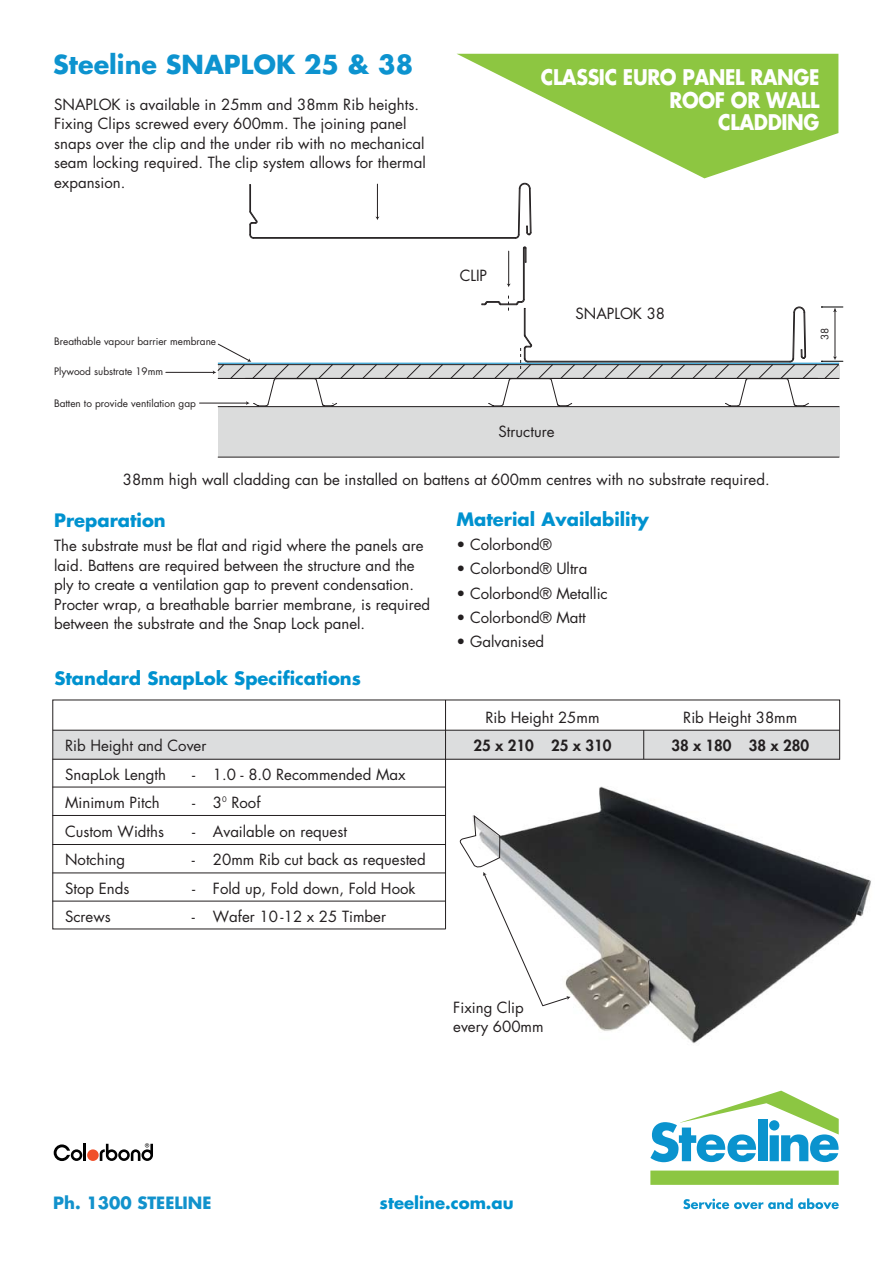
<style>
.page{position:relative;width:893px;height:1263px;background:#fff}
.page>*{position:absolute;margin:0;border:0;box-sizing:border-box;transform-origin:0 0}
.t1{font:700 25.5px "Futura";color:#0d93cf}
.t2{font:700 21px/22.5px "Futura";letter-spacing:-.02em;color:#fff;text-align:right;scale:.9 1}
.t3{font:700 18px "Futura";color:#0092cf}
.t4{font:700 16.5px "Futura";color:#1292cc}
.t5{font:700 16.5px "Futura";color:#0092cf}
.t6{font:15px/19.5px "Futura";color:#231f20}
.t7{font:800 15px "Futura";color:#231f20}
.t8{font:10.05px "Futura";color:#231f20}
</style>
<div class="page">
<svg style="left:457px;top:54px;width:381px;height:124px;fill:#8dc641"></svg>
<div style="left:650px;top:1170px;width:189px;height:15px;background:#8cc642"></div>
<svg style="left:650px;top:1091px;width:189px;height:71px"></svg>
<svg style="left:683px;top:1198px;width:156px;height:11px"></svg>
<svg style="left:54px;top:1144px;width:28px;height:17px"></svg>
<hr style="left:83px;top:1144px;width:3px;height:17px;background:#010101">
<div style="left:87px;top:1149px;width:12px;height:12px;background:#f0502a;border-radius:50%"></div>
<svg style="left:100px;top:1143px;width:53px;height:18px"></svg>
<svg style="left:52px;top:699px;width:788px;height:231px"></svg>
<hr style="left:53px;top:730px;width:787px;height:1px;background:#231f20">
<hr style="left:445px;top:700px;width:1px;height:229px;background:#231f20">
<svg style="left:643px;top:730px;width:1px;height:29px"></svg>
<hr style="left:52px;top:759px;width:788px;height:1px;background:#231f20">
<hr style="left:52px;top:787px;width:394px;height:1px;background:#231f20">
<hr style="left:52px;top:815px;width:394px;height:1px;background:#231f20">
<hr style="left:52px;top:844px;width:394px;height:1px;background:#231f20">
<hr style="left:52px;top:872px;width:394px;height:1px;background:#231f20">
<hr style="left:52px;top:901px;width:394px;height:1px;background:#231f20">
<div style="left:218px;top:407px;width:621px;height:50px;background:#dbdcdc"></div>
<div style="left:218px;top:365px;width:621px;height:13px;background:#dbdcdc"></div>
<hr style="left:218px;top:364px;width:621px;height:1px;background:#231f20">
<hr style="left:245px;top:378px;width:573px;height:1px;background:#231f20">
<hr style="left:218px;top:457px;width:621px;height:1px;background:#231f20">
<svg style="left:362px;top:364px;width:15px;height:14px"></svg>
<svg style="left:384px;top:364px;width:15px;height:14px"></svg>
<svg style="left:406px;top:364px;width:15px;height:14px"></svg>
<svg style="left:428px;top:364px;width:15px;height:14px"></svg>
<svg style="left:450px;top:364px;width:15px;height:14px"></svg>
<svg style="left:582px;top:364px;width:15px;height:14px"></svg>
<svg style="left:604px;top:364px;width:15px;height:14px"></svg>
<svg style="left:626px;top:364px;width:15px;height:14px"></svg>
<svg style="left:648px;top:364px;width:15px;height:14px"></svg>
<svg style="left:670px;top:364px;width:15px;height:14px"></svg>
<svg style="left:692px;top:364px;width:15px;height:14px"></svg>
<svg style="left:758px;top:364px;width:15px;height:14px"></svg>
<hr style="left:218px;top:406px;width:621px;height:1px;background:#231f20">
<hr style="left:218px;top:363px;width:621px;height:1px;background:#1292cc">
<hr style="left:377px;top:184px;width:1px;height:34px;background:#231f20">
<hr style="left:508px;top:251px;width:1px;height:34px;background:#231f20">
<svg style="left:296px;top:364px;width:59px;height:42px"></svg>
<svg style="left:538px;top:364px;width:37px;height:42px"></svg>
<svg style="left:714px;top:364px;width:37px;height:43px"></svg>
<hr style="left:528px;top:361px;width:262px;height:1px;background:#231f20">
<hr style="left:528px;top:362px;width:262px;height:1px;background:#231f20">
<hr style="left:524px;top:248px;width:1px;height:51px;background:#231f20">
<hr style="left:523px;top:248px;width:1px;height:51px;background:#231f20">
<svg style="left:472px;top:296px;width:60px;height:111px"></svg>
<svg style="left:523px;top:246px;width:4px;height:17px"></svg>
<hr style="left:253px;top:237px;width:262px;height:1px;background:#231f20">
<svg style="left:515px;top:183px;width:17px;height:56px"></svg>
<hr style="left:253px;top:238px;width:262px;height:1px;background:#231f20">
<svg style="left:249px;top:184px;width:9px;height:55px"></svg>
<hr style="left:166px;top:372px;width:48px;height:1px;background:#231f20">
<hr style="left:200px;top:403px;width:47px;height:1px;background:#231f20">
<svg style="left:213px;top:344px;width:76px;height:63px"></svg>
<svg style="left:780px;top:306px;width:63px;height:100px"></svg>
<img style="left:473px;top:787px;width:398px;height:257px">
<svg style="left:458px;top:814px;width:112px;height:192px"></svg>
<h1 class="t1" style="left:53px;top:47px;width:361px">Steeline SNAPLOK 25 &amp; 38</h1>
<p class="t6" style="left:54px;top:95px;width:373px">SNAPLOK is available in 25mm and 38mm Rib heights.<br>Fixing Clips screwed every 600mm. The joining panel snaps over the clip and the under rib with no mechanical seam locking required. The clip system allows for thermal expansion.</p>
<p class="t8" style="left:54px;top:335px;width:164px">Breathable vapour barrier membrane</p>
<p class="t8" style="left:54px;top:364px;width:111px">Plywood substrate 19mm</p>
<p class="t8" style="left:54px;top:396px;width:143px">Batten to provide ventilation gap</p>
<h2 class="t2" style="left:541px;top:66px;width:311px">CLASSIC EURO PANEL RANGE<br>ROOF OR WALL<br>CLADDING</h2>
<p class="t6" style="left:460px;top:266px;width:29px">CLIP</p>
<p class="t6" style="left:575px;top:303px;width:91px">SNAPLOK 38</p>
<p class="t6" style="left:499px;top:422px;width:57px">Structure</p>
<p class="t8" style="left:818px;top:340px;width:14px;rotate:-90deg">38</p>
<p class="t6" style="left:123px;top:469px;width:648px">38mm high wall cladding can be installed on battens at 600mm centres with no substrate required.</p>
<p class="t3" style="left:54px;top:509px;width:113px">Preparation</p>
<p class="t6" style="left:54px;top:536px;width:378px">The substrate must be flat and rigid where the panels are laid. Battens are required between the structure and the ply to create a ventilation gap to prevent condensation.<br>Procter wrap, a breathable barrier membrane, is required between the substrate and the Snap Lock panel.</p>
<p class="t3" style="left:54px;top:666px;width:308px">Standard SnapLok Specifications</p>
<p class="t3" style="left:457px;top:508px;width:194px">Material Availability</p>
<p class="t6" style="left:457px;top:535px;width:97px">• Colorbond®</p>
<p class="t6" style="left:457px;top:559px;width:132px">• Colorbond® Ultra</p>
<p class="t6" style="left:457px;top:583px;width:153px">• Colorbond® Metallic</p>
<p class="t6" style="left:457px;top:607px;width:131px">• Colorbond® Matt</p>
<p class="t6" style="left:457px;top:631px;width:89px">• Galvanised</p>
<p class="t6" style="left:485px;top:707px;width:116px">Rib Height 25mm</p>
<p class="t6" style="left:683px;top:707px;width:116px">Rib Height 38mm</p>
<p class="t6" style="left:65px;top:736px;width:143px">Rib Height and Cover</p>
<p class="t7" style="left:474px;top:736px;width:139px">25 x 210 25 x 310</p>
<p class="t7" style="left:671px;top:736px;width:139px">38 x 180 38 x 280</p>
<p class="t6" style="left:65px;top:764px;width:102px">SnapLok Length</p>
<p class="t6" style="left:192px;top:764px;width:215px">- 1.0 - 8.0 Recommended Max</p>
<p class="t6" style="left:65px;top:793px;width:96px">Minimum Pitch</p>
<p class="t6" style="left:192px;top:793px;width:70px">- 3<sup>0</sup> Roof</p>
<p class="t6" style="left:65px;top:821px;width:101px">Custom Widths</p>
<p class="t6" style="left:192px;top:821px;width:156px">- Available on request</p>
<p class="t6" style="left:65px;top:850px;width:62px">Notching</p>
<p class="t6" style="left:192px;top:850px;width:235px">- 20mm Rib cut back as requested</p>
<p class="t6" style="left:65px;top:878px;width:66px">Stop Ends</p>
<p class="t6" style="left:192px;top:878px;width:225px">- Fold up, Fold down, Fold Hook</p>
<p class="t6" style="left:65px;top:907px;width:47px">Screws</p>
<p class="t6" style="left:192px;top:907px;width:196px">- Wafer 10 -12 x 25 Timber</p>
<p class="t6" style="left:453px;top:997px;width:92px">Fixing Clip every 600mm</p>
<p class="t4" style="left:53px;top:1192px;width:160px">Ph. 1300 STEELINE</p>
<p class="t5" style="left:380px;top:1192px;width:136px">steeline.com.au</p>
</div>
